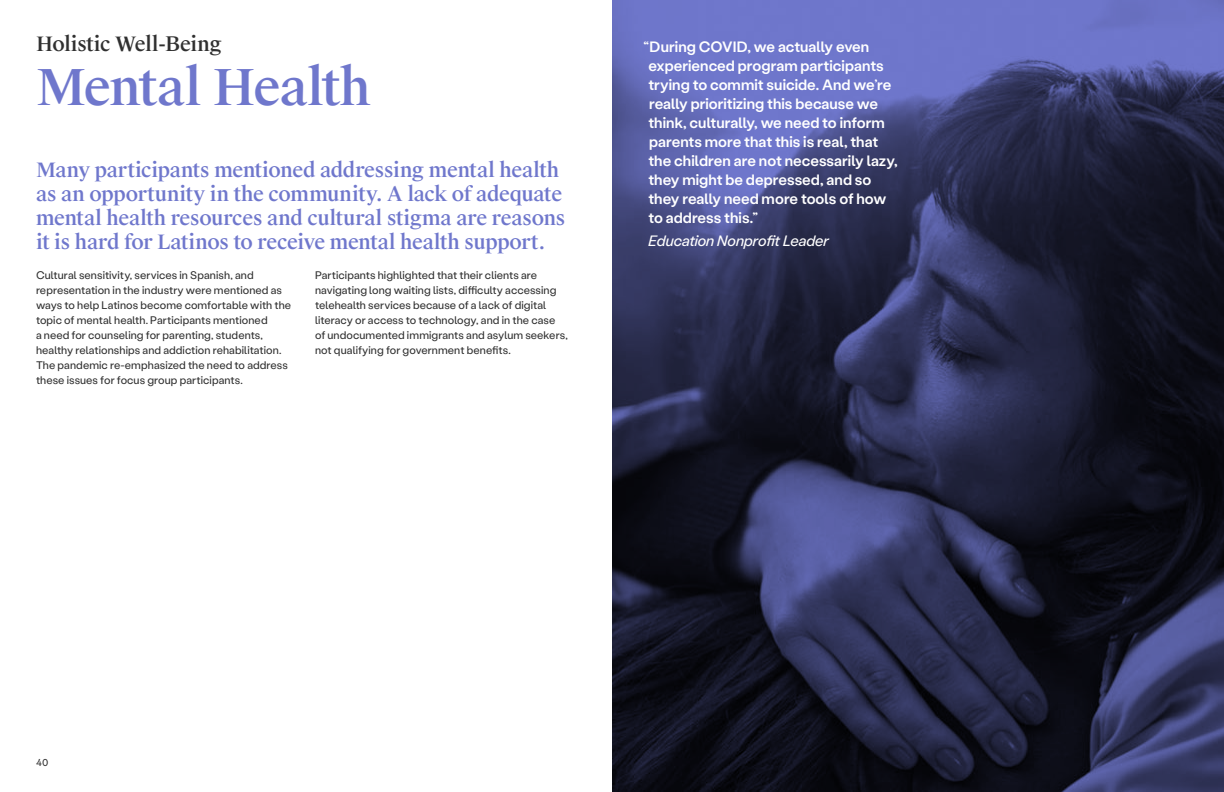
<style>
.page{position:relative;width:1224px;height:792px;background:#fff}
.page>*{position:absolute;margin:0;border:0;box-sizing:border-box;transform-origin:0 0}
.t1{font:500 50px "Suisse Works";letter-spacing:-.025em;color:#6f77cc}
.t2{font:500 20px/24px "Suisse Works";letter-spacing:-.015em;color:#6f77cc}
.t3{font:500 20px "Suisse Works";letter-spacing:-.025em;color:#303030}
.t4{font:500 15px/19px "Stabil Grotesk";color:#fff}
.t5{font:italic 15px "Stabil Grotesk";color:#fff}
.t6{font:11px/15px "Stabil Grotesk";letter-spacing:.005em;color:#303030}
.t7{font:10px "Stabil Grotesk";color:#303030}
</style>
<div class="page">
<svg style="left:612px;top:0;width:612px;height:792px;background:#2d3054"></svg>
<h2 class="t3" style="left:36px;top:32px;width:187px">Holistic Well-Being</h2>
<h1 class="t1" style="left:36px;top:57px;width:336px">Mental Health</h1>
<h2 class="t2" style="left:36px;top:159px;width:531px">Many participants mentioned addressing mental health as an opportunity in the community. A lack of adequate mental health resources and cultural stigma are reasons it is hard for Latinos to receive mental health support.</h2>
<p class="t6" style="left:36px;top:267px;width:257px">Cultural sensitivity, services in Spanish, and representation in the industry were mentioned as ways to help Latinos become comfortable with the topic of mental health. Participants mentioned<br>a need for counseling for parenting, students, healthy relationships and addiction rehabilitation.<br>The pandemic re-emphasized the need to address these issues for focus group participants.</p>
<p class="t6" style="left:315px;top:267px;width:254px">Participants highlighted that their clients are navigating long waiting lists, difficulty accessing telehealth services because of a lack of digital literacy or access to technology, and in the case of undocumented immigrants and asylum seekers, not qualifying for government benefits.</p>
<p class="t4" style="left:648px;top:36px;width:251px;text-indent:-5px">“During COVID, we actually even experienced program participants trying to commit suicide. And we’re really prioritizing this because we think, culturally, we need to inform parents more that this is real, that the children are not necessarily lazy, they might be depressed, and so they really need more tools of how to address this.”</p>
<h3 class="t5" style="left:649px;top:231px;width:182px">Education Nonprofit Leader</h3>
<p class="t7" style="left:36px;top:756px;width:14px">40</p>
</div>
